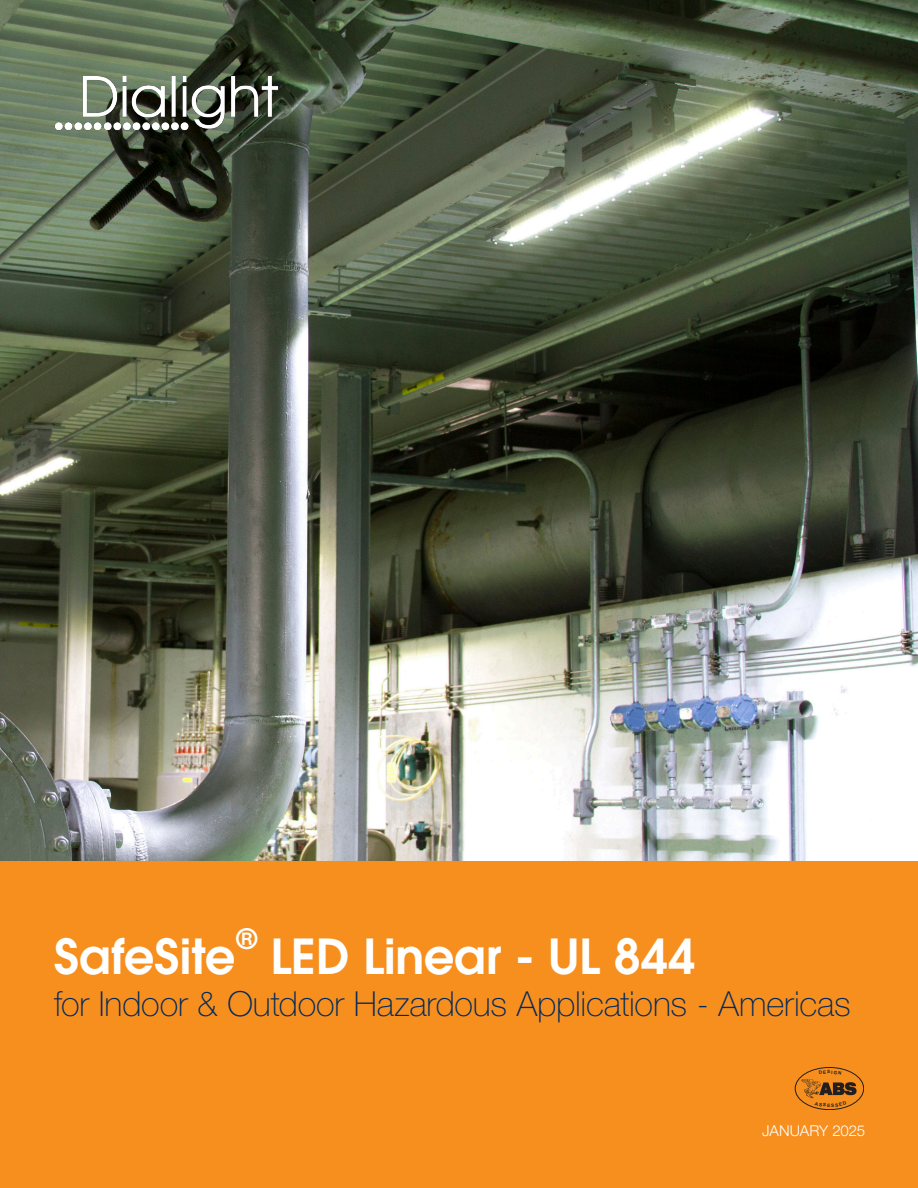
<style>
.page{position:relative;width:918px;height:1188px;background:#fff}
.page>*{position:absolute;margin:0;border:0;box-sizing:border-box;transform-origin:0 0}
.Cover_Title{font:600 48px "ITC Avant Garde Std";color:#fff}
.Cover_Subtitle{font:100 34.5px "Helvetica Neue LT Std";letter-spacing:-.005em;color:#00295c}
.Cover_Title-2{font:600 28.05px "ITC Avant Garde Std";color:#fff}
.Cover_Subtitle-2{font:300 15px "Helvetica Neue LT Std";letter-spacing:-.01em;color:#fff}
</style>
<div class="page">
<img style="left:0;top:0;width:918px;height:862px">
<div style="left:0;top:862px;width:918px;height:326px;background:#f78f1e"></div>
<img style="left:54px;top:76px;width:224px;height:59px">
<div style="left:795px;top:1067px;width:69px;height:43px;border:1px solid #231f20;border-radius:50%"></div>
<svg style="left:801px;top:1070px;width:56px;height:37px"></svg>
<p class="Cover_Title" style="left:54px;top:925px;width:183px">SafeSite</p>
<p class="Cover_Title-2" style="left:236px;top:921px;width:22px">®</p>
<p class="Cover_Title" style="left:270px;top:925px;width:426px">LED Linear - UL 844</p>
<p class="Cover_Subtitle" style="left:54px;top:984px;width:798px">for Indoor &amp; Outdoor Hazardous Applications - Americas</p>
<p class="Cover_Subtitle-2" style="left:762px;top:1122px;width:105px">JANUARY 2025</p>
</div>
